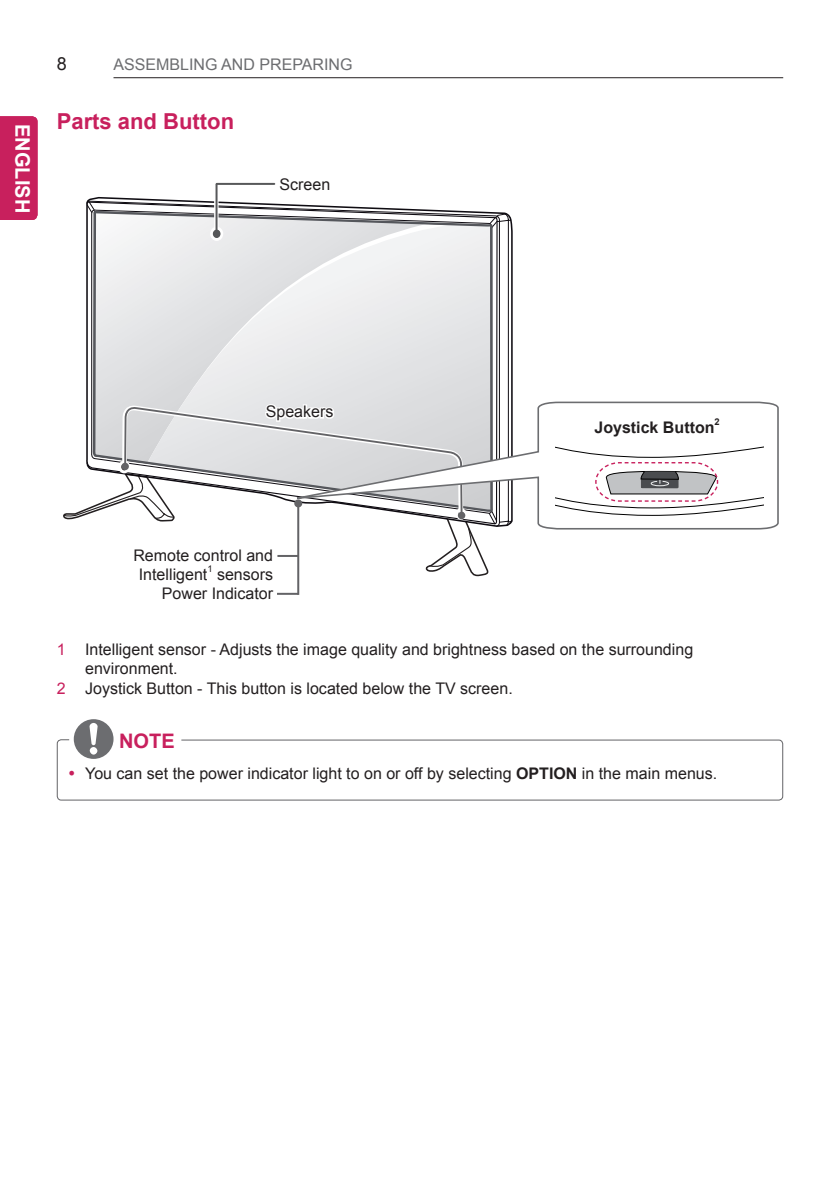
<style>
.page{position:relative;width:840px;height:1191px;background:#fff}
.page>*{position:absolute;margin:0;border:0;box-sizing:border-box;transform-origin:0 0}
.t1{font:700 22px "Arial";color:#c8205d}
.t2{font:700 20px "Arial";color:#fff}
.t3{font:700 20px "Arial";color:#c8205d}
.t4{font:18px "Arial";color:#231f20}
.t5{font:16px/19.2px "Arial";color:#231f20}
.t6{font:16px "Arial";color:#6c6d70}
.t7{font:700 16px "Arial";color:#231f20}
.t8{font:700 14px "Arial";color:#fff}
.t9{font:700 9.4px "Arial";color:#231f20}
.t10{font:9.4px "Arial";color:#231f20}
.s1{color:#c8205d}
.s2{font-weight:700}
</style>
<div class="page">
<div style="left:0;top:116px;width:38px;height:104px;background:#c8205d"></div>
<hr style="left:113px;top:77px;width:669px;height:1px;background:#231f20">
<hr style="left:277px;top:593px;width:21px;height:2px;background:#636366">
<svg style="left:86px;top:201px;width:426px;height:201px"></svg>
<svg style="left:93px;top:211px;width:399px;height:191px;fill:#e7e8e9"></svg>
<svg style="left:214px;top:182px;width:4px;height:45px"></svg>
<div style="left:210px;top:227px;width:13px;height:14px;border:3px solid #fff;border-radius:50%"></div>
<hr style="left:215px;top:184px;width:2px;height:49px;background:#57585a">
<div style="left:213px;top:230px;width:7px;height:8px;background:#57585a;border-radius:50%"></div>
<hr style="left:216px;top:183px;width:58px;height:2px;background:#57585a">
<hr style="left:297px;top:503px;width:2px;height:92px;background:#636366">
<svg style="left:63px;top:402px;width:426px;height:174px"></svg>
<svg style="left:266px;top:401px;width:513px;height:129px"></svg>
<svg style="left:555px;top:440px;width:208px;height:76px"></svg>
<svg style="left:74px;top:719px;width:39px;height:40px"></svg>
<div style="left:90px;top:747px;width:7px;height:7px;background:#fff;border-radius:50%"></div>
<div style="left:57px;top:739px;width:725px;height:61px;border:1px solid #636366;border-radius:4px"></div>
<p class="t2" style="left:36px;top:124px;width:90px;rotate:90deg">ENGLISH</p>
<p class="t8" style="left:34px;top:153px;width:32px;rotate:90deg">ENG</p>
<p class="t4" style="left:57px;top:52px;width:12px">8</p>
<p class="t6" style="left:113px;top:54px;width:240px">ASSEMBLING AND PREPARING</p>
<h1 class="t1" style="left:57px;top:107px;width:179px">Parts and Button</h1>
<p class="t5" style="left:279px;top:175px;width:52px">Screen</p>
<p class="t5" style="left:266px;top:402px;width:69px">Speakers</p>
<p class="t5" style="left:139px;top:546px;width:136px;text-indent:-5px">Remote control and<br>Intelligent</p>
<p class="t10" style="left:207px;top:563px;width:7px">1</p>
<p class="t5" style="left:162px;top:565px;width:113px;text-align:right">sensors<br>Power Indicator</p>
<p class="t7" style="left:594px;top:416px;width:122px">Joystick Button</p>
<p class="t9" style="left:714px;top:415px;width:7px">2</p>
<p class="t5" style="left:57px;top:640px;width:637px"><span class="s1">1</span> Intelligent sensor - Adjusts the image quality and brightness based on the surrounding</p>
<p class="t5" style="left:85px;top:659px;width:94px">environment.</p>
<p class="t5" style="left:57px;top:678px;width:457px"><span class="s1">2</span> Joystick Button - This button is located below the TV screen.</p>
<p class="t3" style="left:119px;top:727px;width:57px">NOTE</p>
<p class="t5" style="left:85px;top:763px;width:633px">You can set the power indicator light to on or off by selecting <span class="s2">OPTION</span> in the main menus.</p>
</div>
